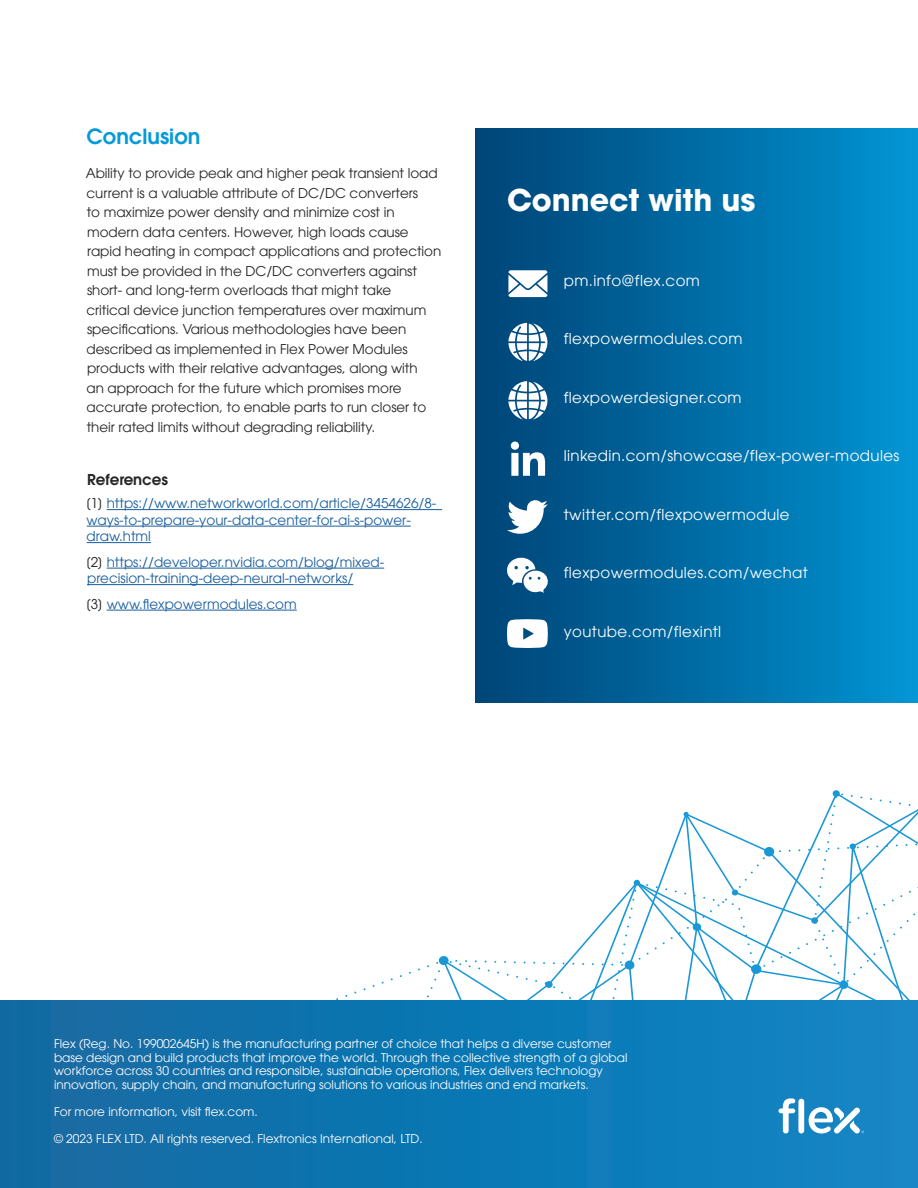
<style>
.page{position:relative;width:918px;height:1188px;background:#fff}
.page>*{position:absolute;margin:0;border:0;box-sizing:border-box;transform-origin:0 0}
.t1{font:700 30px "ITC Avant Garde Pro";color:#fff}
.t2{font:600 21px "ITC Avant Garde Pro";color:#069ad9}
.t3{font:15px "ITC Avant Garde Pro";letter-spacing:.025em;color:#fff}
.t4{font:600 15px "ITC Avant Garde Pro";color:#242524}
.t5{font:13.5px/19.5px "ITC Avant Garde Pro";letter-spacing:-.005em;color:#242524}
.t6{font:13.5px/16.5px "ITC Avant Garde Pro";color:#175d9e}
.t7{font:12px/13.5px "ITC Avant Garde Pro";color:#fff}
.s1{color:#231f20}
</style>
<div class="page">
<svg style="left:636px;top:813px;width:276px;height:187px"></svg>
<svg style="left:443px;top:960px;width:71px;height:40px"></svg>
<svg style="left:684px;top:812px;width:5px;height:5px"></svg>
<svg style="left:560px;top:880px;width:320px;height:120px"></svg>
<div style="left:839px;top:981px;width:9px;height:8px;background:#1a98d6;border-radius:50%"></div>
<div style="left:811px;top:917px;width:7px;height:7px;background:#1a98d6;border-radius:50%"></div>
<svg style="left:832px;top:790px;width:8px;height:7px"></svg>
<svg style="left:850px;top:844px;width:6px;height:5px"></svg>
<div style="left:439px;top:956px;width:10px;height:9px;background:#1a98d6;border-radius:50%"></div>
<div style="left:545px;top:981px;width:8px;height:7px;background:#1a98d6;border-radius:50%"></div>
<div style="left:751px;top:964px;width:10px;height:10px;background:#1a98d6;border-radius:50%"></div>
<div style="left:693px;top:923px;width:8px;height:8px;background:#1a98d6;border-radius:50%"></div>
<div style="left:764px;top:847px;width:10px;height:10px;background:#1a98d6;border-radius:50%"></div>
<div style="left:0;top:1000px;width:918px;height:188px;background:linear-gradient(to right,#1069a1,#1086c6)"></div>
<svg style="left:778px;top:1098px;width:17px;height:35px"></svg>
<div style="left:798px;top:1099px;width:6px;height:34px;background:#fff;border-radius:3px"></div>
<svg style="left:809px;top:1106px;width:55px;height:27px"></svg>
<hr style="left:107px;top:509px;width:335px;height:1px;background:#175d9e">
<hr style="left:87px;top:526px;width:324px;height:1px;background:#175d9e">
<hr style="left:87px;top:542px;width:64px;height:1px;background:#175d9e">
<hr style="left:107px;top:568px;width:277px;height:1px;background:#175d9e">
<hr style="left:87px;top:584px;width:266px;height:1px;background:#175d9e">
<hr style="left:107px;top:610px;width:190px;height:1px;background:#175d9e">
<div style="left:476px;top:128px;width:442px;height:575px;background:linear-gradient(to right,#004375,#0294d3)"></div>
<svg style="left:508px;top:323px;width:39px;height:38px"></svg>
<svg style="left:508px;top:381px;width:39px;height:39px"></svg>
<svg style="left:511px;top:442px;width:34px;height:34px"></svg>
<svg style="left:506px;top:556px;width:43px;height:37px"></svg>
<svg style="left:507px;top:499px;width:41px;height:35px"></svg>
<svg style="left:507px;top:619px;width:41px;height:29px"></svg>
<svg style="left:508px;top:270px;width:39px;height:27px"></svg>
<h2 class="t2" style="left:87px;top:122px;width:115px">Conclusion</h2>
<p class="t5" style="left:86px;top:164px;width:357px">Ability to provide peak and higher peak transient load current is a valuable attribute of DC/DC converters<br>to maximize power density and minimize cost in modern data centers. However, high loads cause rapid heating in compact applications and protection must be provided in the DC/DC converters against short- and long-term overloads that might take<br>critical device junction temperatures over maximum specifications. Various methodologies have been described as implemented in Flex Power Modules products with their relative advantages, along with<br>an approach for the future which promises more accurate protection, to enable parts to run closer to their rated limits without degrading reliability.</p>
<p class="t4" style="left:87px;top:470px;width:82px">References</p>
<p class="t6" style="left:86px;top:495px;width:352px"><span class="s1">[1]</span> https://www.networkworld.com/article/3454626/8- ways-to-prepare-your-data-center-for-ai-s-power&shy;draw.html</p>
<p class="t6" style="left:86px;top:553px;width:300px"><span class="s1">[2]</span> https://developer.nvidia.com/blog/mixed&shy;precision-training-deep-neural-networks/</p>
<p class="t6" style="left:86px;top:595px;width:212px"><span class="s1">[3]</span> www.flexpowermodules.com</p>
<h1 class="t1" style="left:507px;top:180px;width:250px">Connect with us</h1>
<p class="t3" style="left:564px;top:271px;width:138px">pm.info@flex.com</p>
<p class="t3" style="left:564px;top:330px;width:180px">flexpowermodules.com</p>
<p class="t3" style="left:564px;top:388px;width:179px">flexpowerdesigner.com</p>
<p class="t3" style="left:564px;top:447px;width:337px">linkedin.com/showcase/flex-power-modules</p>
<p class="t3" style="left:564px;top:505px;width:227px">twitter.com/flexpowermodule</p>
<p class="t3" style="left:564px;top:564px;width:246px">flexpowermodules.com/wechat</p>
<p class="t3" style="left:564px;top:622px;width:159px">youtube.com/flexintl</p>
<p class="t7" style="left:54px;top:1037px;width:575px">Flex (Reg. No. 199002645H) is the manufacturing partner of choice that helps a diverse customer base design and build products that improve the world. Through the collective strength of a global workforce across 30 countries and responsible, sustainable operations, Flex delivers technology innovation, supply chain, and manufacturing solutions to various industries and end markets.</p>
<p class="t7" style="left:54px;top:1105px;width:205px">For more information, visit flex.com.</p>
<p class="t7" style="left:54px;top:1132px;width:370px">© 2023 FLEX LTD. All rights reserved. Flextronics International, LTD.</p>
</div>
